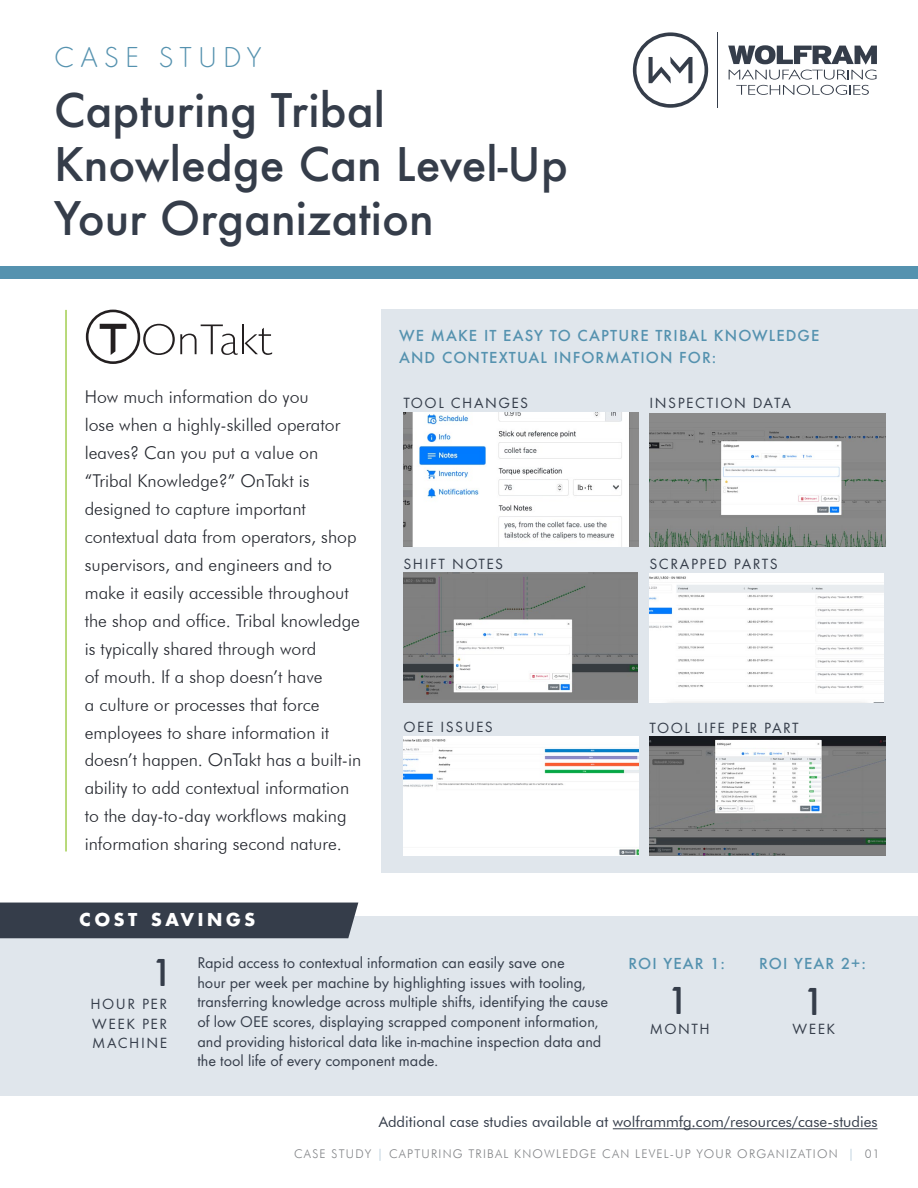
<style>
.page{position:relative;width:918px;height:1188px;background:#fff}
.page>*{position:absolute;margin:0;border:0;box-sizing:border-box;transform-origin:0 0}
.t1{font:500 45px/54px "Futura";color:#353d4a}
.t2{font:500 40.5px "Futura Round";color:#353d4a}
.t3{font:300 30px "Futura Round";letter-spacing:.2em;color:#5592af}
.t4{font:300 17.7px/27.9px "Futura BT";color:#24272e}
.t5{font:700 17.25px "Futura";letter-spacing:.22em;color:#fff}
.t6{font:16.2px/19.5px "Futura Round";color:#353d4a}
.t7{font:15.45px/19.6px "Futura Round";letter-spacing:.1em;color:#353d4a;text-align:justify}
.t8{font:15px "Futura BT";color:#353d4a}
.t9{font:500 14.7px/22px "Futura";letter-spacing:.075em;color:#5592af}
.t10{font:300 12px "Futura BT";letter-spacing:.1em;color:#828487}
.s1{color:#98b6ca}
</style>
<div class="page">
<div style="left:0;top:916px;width:918px;height:179px;background:#e0e6ec"></div>
<div style="left:381px;top:310px;width:537px;height:563px;background:#e0e6ec"></div>
<div style="left:0;top:266px;width:918px;height:13px;background:#5592af"></div>
<hr style="left:242px;top:325px;width:2px;height:29px;background:#231f20">
<svg style="left:245px;top:328px;width:27px;height:27px"></svg>
<svg style="left:86px;top:310px;width:152px;height:54px"></svg>
<hr style="left:718px;top:32px;width:1px;height:76px;background:#353d4a">
<svg style="left:633px;top:32px;width:75px;height:76px"></svg>
<svg style="left:728px;top:45px;width:149px;height:50px"></svg>
<hr style="left:65px;top:310px;width:2px;height:541px;background:#a0cd4d">
<hr style="left:613px;top:1128px;width:265px;height:1px;background:#353d4a">
<div style="left:0;top:903px;width:358px;height:35px;background:#353d4a"></div>
<img style="left:403px;top:413px;width:236px;height:134px">
<img style="left:403px;top:573px;width:234px;height:130px">
<img style="left:403px;top:736px;width:236px;height:119px">
<img style="left:650px;top:413px;width:235px;height:134px">
<img style="left:650px;top:573px;width:234px;height:130px">
<img style="left:650px;top:737px;width:235px;height:118px">
<h3 class="t3" style="left:54px;top:37px;width:209px">CASE STUDY</h3>
<h1 class="t1" style="left:54px;top:83px;width:516px">Capturing Tribal<br>Knowledge Can Level-Up<br>Your Organization</h1>
<p class="t9" style="left:399px;top:324px;width:422px">WE MAKE IT EASY TO CAPTURE TRIBAL KNOWLEDGE<br>AND CONTEXTUAL INFORMATION FOR:</p>
<p class="t7" style="left:650px;top:392px;width:143px">INSPECTION DATA</p>
<p class="t4" style="left:85px;top:383px;width:278px">How much information do you<br>lose when a highly-skilled operator leaves? Can you put a value on “Tribal Knowledge?” OnTakt is designed to capture important contextual data from operators, shop supervisors, and engineers and to make it easily accessible throughout the shop and office. Tribal knowledge is typically shared through word<br>of mouth. If a shop doesn’t have<br>a culture or processes that force employees to share information it doesn’t happen. OnTakt has a built-in ability to add contextual information to the day-to-day workflows making information sharing second nature.</p>
<p class="t7" style="left:403px;top:391px;width:126px">TOOL CHANGES</p>
<p class="t7" style="left:403px;top:553px;width:101px">SHIFT NOTES</p>
<p class="t7" style="left:650px;top:553px;width:130px">SCRAPPED PARTS</p>
<p class="t7" style="left:403px;top:716px;width:91px">OEE ISSUES</p>
<p class="t7" style="left:650px;top:717px;width:151px">TOOL LIFE PER PART</p>
<p class="t5" style="left:79px;top:908px;width:177px">COST SAVINGS</p>
<h2 class="t2" style="left:155px;top:943px;width:16px">1</h2>
<p class="t7" style="left:90px;top:993px;width:78px">HOUR PER WEEK PER MACHINE</p>
<p class="t6" style="left:197px;top:952px;width:412px">Rapid access to contextual information can easily save one<br>hour per week per machine by highlighting issues with tooling, transferring knowledge across multiple shifts, identifying the cause of low OEE scores, displaying scrapped component information, and providing historical data like in-machine inspection data and the tool life of every component made.</p>
<p class="t9" style="left:628px;top:952px;width:98px">ROI YEAR 1:</p>
<p class="t9" style="left:759px;top:952px;width:108px">ROI YEAR 2+:</p>
<h2 class="t2" style="left:671px;top:971px;width:16px">1</h2>
<p class="t7" style="left:650px;top:1018px;width:62px">MONTH</p>
<h2 class="t2" style="left:807px;top:971px;width:16px">1</h2>
<p class="t7" style="left:793px;top:1018px;width:44px">WEEK</p>
<p class="t8" style="left:379px;top:1113px;width:500px">Additional case studies available at wolframmfg.com/resources/case-studies</p>
<p class="t10" style="left:294px;top:1146px;width:587px">CASE STUDY <span class="s1">|</span> CAPTURING TRIBAL KNOWLEDGE CAN LEVEL-UP YOUR ORGANIZATION <span class="s1">|</span> 01</p>
</div>
